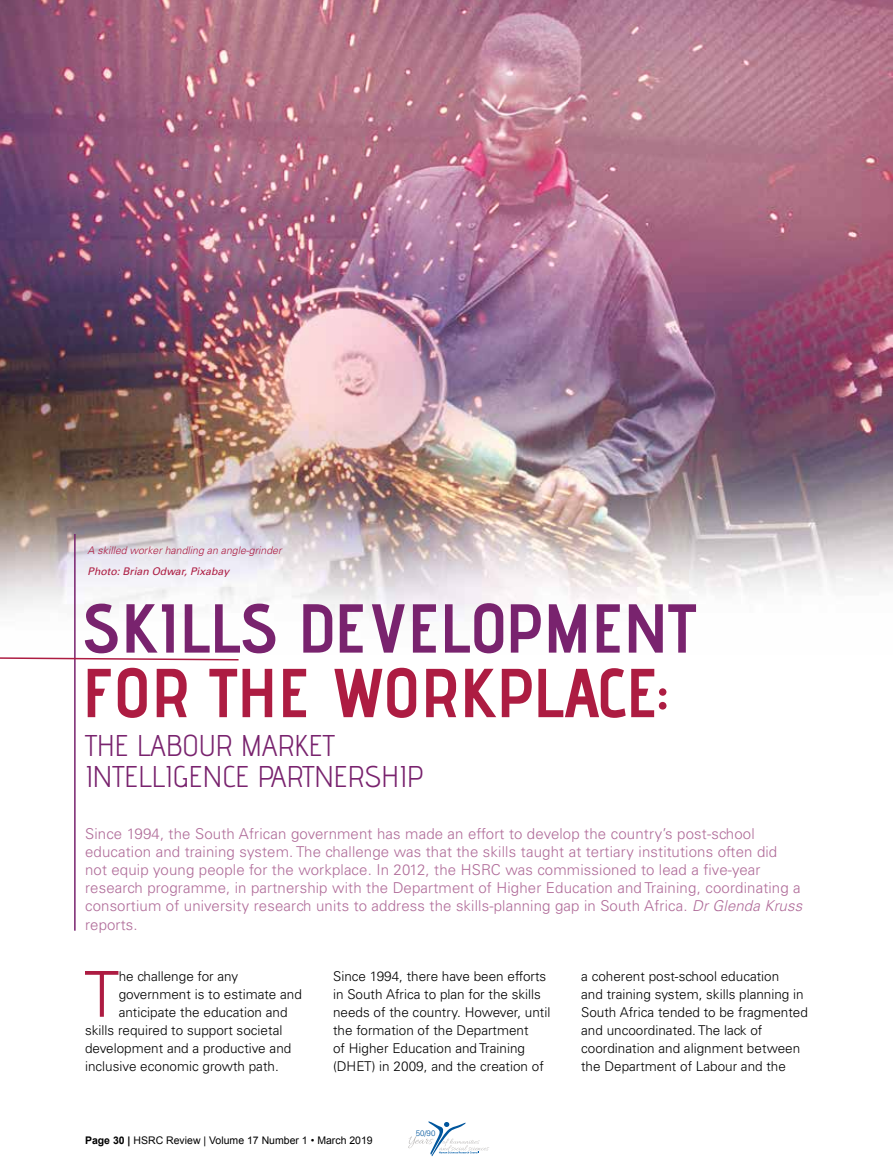
<style>
.page{position:relative;width:893px;height:1170px;background:#fff}
.page>*{position:absolute;margin:0;border:0;box-sizing:border-box;transform-origin:0 0}
.t1{font:700 69px "Advent Pro";color:#79236e}
.t2{font:700 69px "Advent Pro";color:#ad1c42}
.t3{font:300 63.3px "Univers";color:#ad1c42}
.t4{font:30px/31.5px "Advent Pro";color:#79236e}
.t5{font:300 15px/18px "Univers";letter-spacing:.01em;color:#b06c99}
.t6{font:300 13.5px/18px "Univers";color:#000}
.t7{font:10.5px "Arial";color:#000}
.t8{font:italic 300 10.5px "Univers";color:#ad1c42}
.t9{font:italic 10.5px "Univers";color:#ad1c42}
.t10{font:300 7.95px "Univers";color:#00569d}
.s1{font-style:italic}
.s2{font-weight:700}
</style>
<div class="page">
<svg style="left:408px;top:1121px;width:81px;height:35px"></svg>
<img style="left:0;top:0;width:893px;height:615px">
<hr style="left:74px;top:534px;width:2px;height:396px;background:#79236e">
<svg style="left:0;top:656px;width:239px;height:5px"></svg>
<p class="t8" style="left:88px;top:543px;width:195px">A skilled worker handling an angle-grinder</p>
<p class="t9" style="left:88px;top:565px;width:143px">Photo: Brian Odwar, Pixabay</p>
<h1 class="t1" style="left:82px;top:586px;width:615px">SKILLS DEVELOPMENT</h1>
<h1 class="t2" style="left:82px;top:650px;width:586px">FOR THE WORKPLACE:</h1>
<h3 class="t4" style="left:85px;top:729px;width:340px">THE LABOUR MARKET<br>INTELLIGENCE PARTNERSHIP</h3>
<p class="t5" style="left:85px;top:825px;width:719px">Since 1994, the South African government has made an effort to develop the country’s post-school education and training system. The challenge was that the skills taught at tertiary institutions often did not equip young people for the workplace. In 2012, the HSRC was commissioned to lead a five-year research programme, in partnership with the Department of Higher Education and Training, coordinating a consortium of university research units to address the skills-planning gap in South Africa. <span class="s1">Dr Glenda Kruss </span>reports.</p>
<h2 class="t3" style="left:84px;top:956px;width:37px">T</h2>
<p class="t6" style="left:119px;top:966px;width:121px">he challenge for any</p>
<p class="t6" style="left:119px;top:984px;width:185px">government is to estimate and</p>
<p class="t6" style="left:119px;top:1002px;width:170px">anticipate the education and</p>
<p class="t6" style="left:85px;top:1020px;width:199px">skills required to support societal</p>
<p class="t6" style="left:85px;top:1038px;width:208px">development and a productive and</p>
<p class="t6" style="left:85px;top:1056px;width:195px">inclusive economic growth path.</p>
<p class="t6" style="left:333px;top:966px;width:219px">Since 1994, there have been efforts in South Africa to plan for the skills needs of the country. However, until the formation of the Department<br>of Higher Education and Training (DHET) in 2009, and the creation of</p>
<p class="t6" style="left:581px;top:966px;width:228px">a coherent post-school education<br>and training system, skills planning in South Africa tended to be fragmented and uncoordinated. The lack of coordination and alignment between the Department of Labour and the</p>
<p class="t7" style="left:85px;top:1133px;width:289px"><span class="s2">Page 30 |</span> HSRC Review | Volume 17 Number 1 • March 2019</p>
<p class="t10" style="left:416px;top:1127px;width:21px">50/90</p>
</div>
